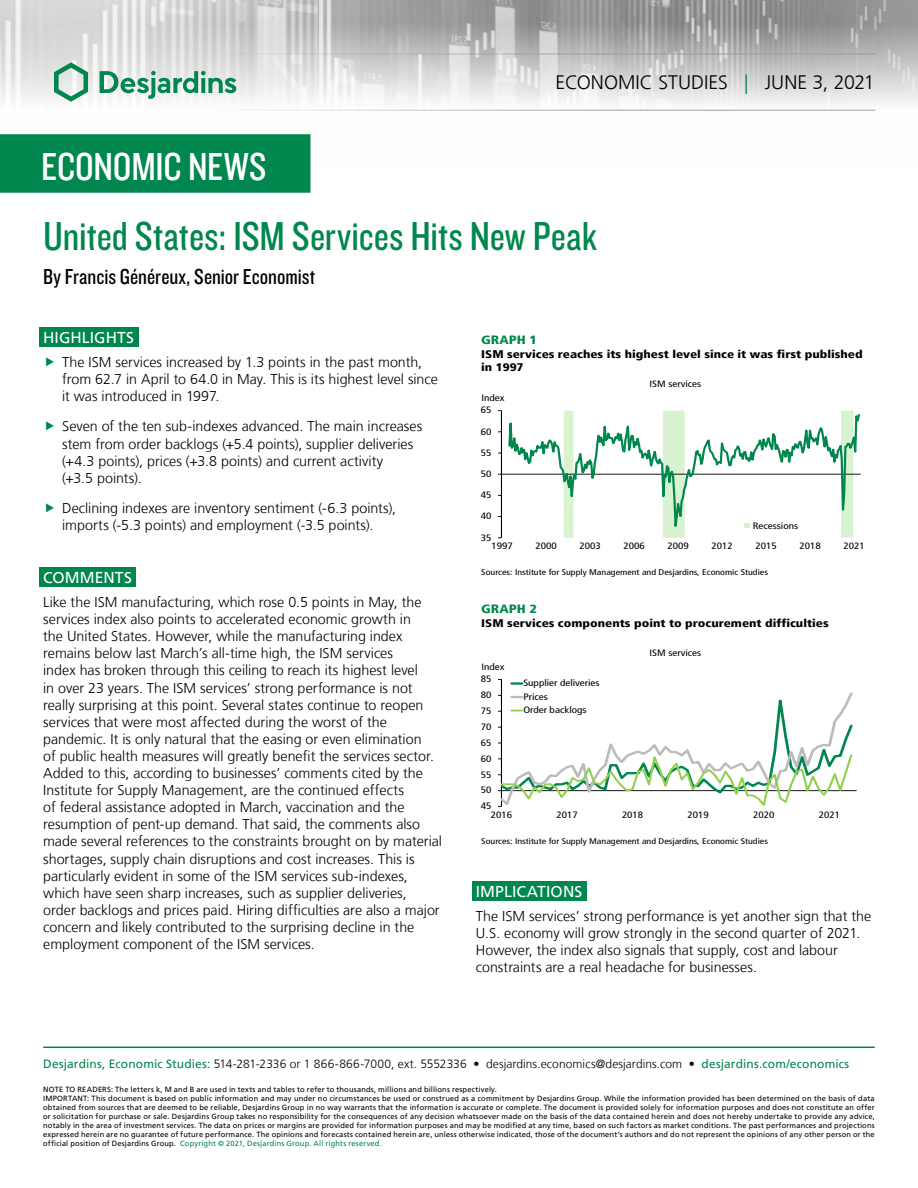
<style>
.page{position:relative;width:918px;height:1188px;background:#fff}
.page>*{position:absolute;margin:0;border:0;box-sizing:border-box;transform-origin:0 0}
.t1{font:42px "Knockout 29 Junior Ltweight";color:#00874e}
.t2{font:40.5px "Knockout 29 Junior Ltweight";letter-spacing:-.005em;color:#fff}
.t3{font:22.5px "Knockout 29 Junior Ltweight";color:#000}
.t4{font:300 19.5px "Frutiger LT";letter-spacing:.005em;color:#000}
.t5{font:15.75px "Frutiger LT";letter-spacing:.005em;color:#fff}
.t6{font:300 14.25px/17.1px "Frutiger LT";color:#000}
.t7{font:300 12px "Frutiger LT";letter-spacing:.005em;color:#000}
.t8{font:900 condensed 12px "Frutiger LT";color:#00874e;scale:1.2 1}
.t9{font:900 condensed 11.1px/13.2px "Frutiger LT";color:#000;scale:1.2 1}
.t10{font:condensed 9.3px "Frutiger LT";color:#000;scale:1.2 1}
.t11{font:condensed 9.15px/13.5px "Frutiger LT";color:#000;scale:1.2 1}
.t12{font:condensed 8.25px "Frutiger LT";color:#000;scale:1.2 1}
.t13{font:7.5px/9px "Frutiger LT";letter-spacing:.02em;color:#000}
.s1{color:#00874e}
.s2{font-weight:400;color:#00874e}
</style>
<div class="page">
<img style="left:0;top:0;width:918px;height:164px">
<hr style="left:43px;top:54px;width:832px;height:1px;background:#9d9d9c">
<hr style="left:43px;top:110px;width:832px;height:1px;background:#9d9d9c">
<svg style="left:54px;top:62px;width:34px;height:40px"></svg>
<svg style="left:100px;top:71px;width:136px;height:28px"></svg>
<div style="left:0;top:135px;width:310px;height:57px;background:#00874e"></div>
<div style="left:0;top:134px;width:310px;height:59px;border:2px solid #00874e"></div>
<hr style="left:43px;top:1047px;width:832px;height:1px;background:#00874e">
<div style="left:39px;top:327px;width:99px;height:20px;background:#00874e"></div>
<div style="left:39px;top:567px;width:97px;height:20px;background:#00874e"></div>
<div style="left:472px;top:881px;width:114px;height:20px;background:#00874e"></div>
<hr style="left:501px;top:411px;width:1px;height:127px;background:#000">
<hr style="left:501px;top:474px;width:360px;height:1px;background:#000">
<svg style="left:507px;top:410px;width:354px;height:128px"></svg>
<svg style="left:744px;top:523px;width:6px;height:5px"></svg>
<hr style="left:501px;top:790px;width:356px;height:1px;background:#000">
<svg style="left:498px;top:679px;width:357px;height:128px"></svg>
<h2 class="t2" style="left:41px;top:140px;width:227px">ECONOMIC NEWS</h2>
<h3 class="t4" style="left:556px;top:72px;width:321px">ECONOMIC STUDIES <span class="s1">|</span> JUNE 3, 2021</h3>
<h1 class="t1" style="left:43px;top:209px;width:555px">United States: ISM Services Hits New Peak</h1>
<h3 class="t3" style="left:43px;top:262px;width:274px">By Francis Généreux, Senior Economist</h3>
<p class="t5" style="left:43px;top:328px;width:92px">HIGHLIGHTS</p>
<p class="t6" style="left:62px;top:353px;width:377px">The ISM services increased by 1.3 points in the past month, from 62.7 in April to 64.0 in May. This is its highest level since it was introduced in 1997.</p>
<p class="t6" style="left:62px;top:418px;width:362px">Seven of the ten sub-indexes advanced. The main increases stem from order backlogs (+5.4 points), supplier deliveries (+4.3 points), prices (+3.8 points) and current activity<br>(+3.5 points).</p>
<p class="t6" style="left:62px;top:500px;width:336px">Declining indexes are inventory sentiment (-6.3 points), imports (-5.3 points) and employment (-3.5 points).</p>
<p class="t5" style="left:43px;top:568px;width:90px">COMMENTS</p>
<p class="t6" style="left:43px;top:594px;width:400px">Like the ISM manufacturing, which rose 0.5 points in May, the services index also points to accelerated economic growth in<br>the United States. However, while the manufacturing index remains below last March’s all-time high, the ISM services<br>index has broken through this ceiling to reach its highest level<br>in over 23 years. The ISM services’ strong performance is not really surprising at this point. Several states continue to reopen services that were most affected during the worst of the pandemic. It is only natural that the easing or even elimination<br>of public health measures will greatly benefit the services sector.<br>Added to this, according to businesses’ comments cited by the Institute for Supply Management, are the continued effects<br>of federal assistance adopted in March, vaccination and the resumption of pent-up demand. That said, the comments also made several references to the constraints brought on by material shortages, supply chain disruptions and cost increases. This is particularly evident in some of the ISM services sub-indexes, which have seen sharp increases, such as supplier deliveries, order backlogs and prices paid. Hiring difficulties are also a major concern and likely contributed to the surprising decline in the employment component of the ISM services.</p>
<p class="t8" style="left:481px;top:333px;width:48px">GRAPH 1</p>
<p class="t9" style="left:481px;top:347px;width:319px">ISM services reaches its highest level since it was first published in 1997</p>
<p class="t11" style="left:481px;top:391px;width:21px">Index</p>
<p class="t10" style="left:481px;top:405px;width:10px">65</p>
<p class="t11" style="left:481px;top:425px;width:10px">60</p>
<p class="t11" style="left:481px;top:446px;width:10px">55</p>
<p class="t11" style="left:481px;top:467px;width:10px">50</p>
<p class="t11" style="left:481px;top:488px;width:10px">45</p>
<p class="t11" style="left:481px;top:509px;width:10px">40</p>
<p class="t11" style="left:481px;top:531px;width:10px">35</p>
<p class="t11" style="left:650px;top:377px;width:45px">ISM services</p>
<p class="t11" style="left:753px;top:519px;width:39px">Recessions</p>
<p class="t11" style="left:491px;top:539px;width:19px">1997</p>
<p class="t11" style="left:535px;top:539px;width:19px">2000</p>
<p class="t11" style="left:579px;top:539px;width:19px">2003</p>
<p class="t11" style="left:623px;top:539px;width:19px">2006</p>
<p class="t11" style="left:667px;top:539px;width:19px">2009</p>
<p class="t11" style="left:711px;top:539px;width:19px">2012</p>
<p class="t11" style="left:755px;top:539px;width:19px">2015</p>
<p class="t11" style="left:799px;top:539px;width:19px">2018</p>
<p class="t11" style="left:843px;top:539px;width:19px">2021</p>
<p class="t12" style="left:481px;top:567px;width:240px">Sources: Institute for Supply Management and Desjardins, Economic Studies</p>
<p class="t8" style="left:481px;top:602px;width:48px">GRAPH 2</p>
<p class="t9" style="left:481px;top:616px;width:291px">ISM services components point to procurement difficulties</p>
<p class="t11" style="left:481px;top:660px;width:21px">Index</p>
<p class="t10" style="left:481px;top:674px;width:10px">85</p>
<p class="t11" style="left:481px;top:688px;width:10px">80</p>
<p class="t11" style="left:481px;top:704px;width:10px">75</p>
<p class="t11" style="left:481px;top:720px;width:10px">70</p>
<p class="t11" style="left:481px;top:736px;width:10px">65</p>
<p class="t11" style="left:481px;top:752px;width:10px">60</p>
<p class="t11" style="left:481px;top:768px;width:10px">55</p>
<p class="t10" style="left:481px;top:785px;width:10px">50</p>
<p class="t11" style="left:481px;top:799px;width:10px">45</p>
<p class="t11" style="left:523px;top:676px;width:65px">Supplier deliveries<br>Prices<br>Order backlogs</p>
<p class="t11" style="left:650px;top:646px;width:45px">ISM services</p>
<p class="t11" style="left:491px;top:808px;width:19px">2016</p>
<p class="t11" style="left:556px;top:808px;width:19px">2017</p>
<p class="t11" style="left:622px;top:808px;width:19px">2018</p>
<p class="t11" style="left:688px;top:808px;width:19px">2019</p>
<p class="t11" style="left:753px;top:808px;width:19px">2020</p>
<p class="t11" style="left:819px;top:808px;width:19px">2021</p>
<p class="t12" style="left:481px;top:836px;width:240px">Sources: Institute for Supply Management and Desjardins, Economic Studies</p>
<p class="t5" style="left:476px;top:883px;width:108px">IMPLICATIONS</p>
<p class="t6" style="left:476px;top:908px;width:397px">The ISM services’ strong performance is yet another sign that the U.S. economy will grow strongly in the second quarter of 2021.<br>However, the index also signals that supply, cost and labour constraints are a real headache for businesses.</p>
<p class="t7" style="left:43px;top:1057px;width:808px"><span class="s2">Desjardins, Economic Studies:</span> 514‑281‑2336 or 1 866‑866‑7000, ext. 5552336 • desjardins.economics@desjardins.com • <span class="s2">desjardins.com/economics</span></p>
<p class="t13" style="left:43px;top:1085px;width:833px">NOTE TO READERS: The letters k, M and B are used in texts and tables to refer to thousands, millions and billions respectively.<br>IMPORTANT: This document is based on public information and may under no circumstances be used or construed as a commitment by Desjardins Group. While the information provided has been determined on the basis of data obtained from sources that are deemed to be reliable, Desjardins Group in no way warrants that the information is accurate or complete. The document is provided solely for information purposes and does not constitute an offer or solicitation for purchase or sale. Desjardins Group takes no responsibility for the consequences of any decision whatsoever made on the basis of the data contained herein and does not hereby undertake to provide any advice, notably in the area of investment services. The data on prices or margins are provided for information purposes and may be modified at any time, based on such factors as market conditions. The past performances and projections expressed herein are no guarantee of future performance. The opinions and forecasts contained herein are, unless otherwise indicated, those of the document’s authors and do not represent the opinions of any other person or the official position of Desjardins Group. <span class="s1">Copyright © 2021, Desjardins Group. All rights reserved.</span></p>
</div>
